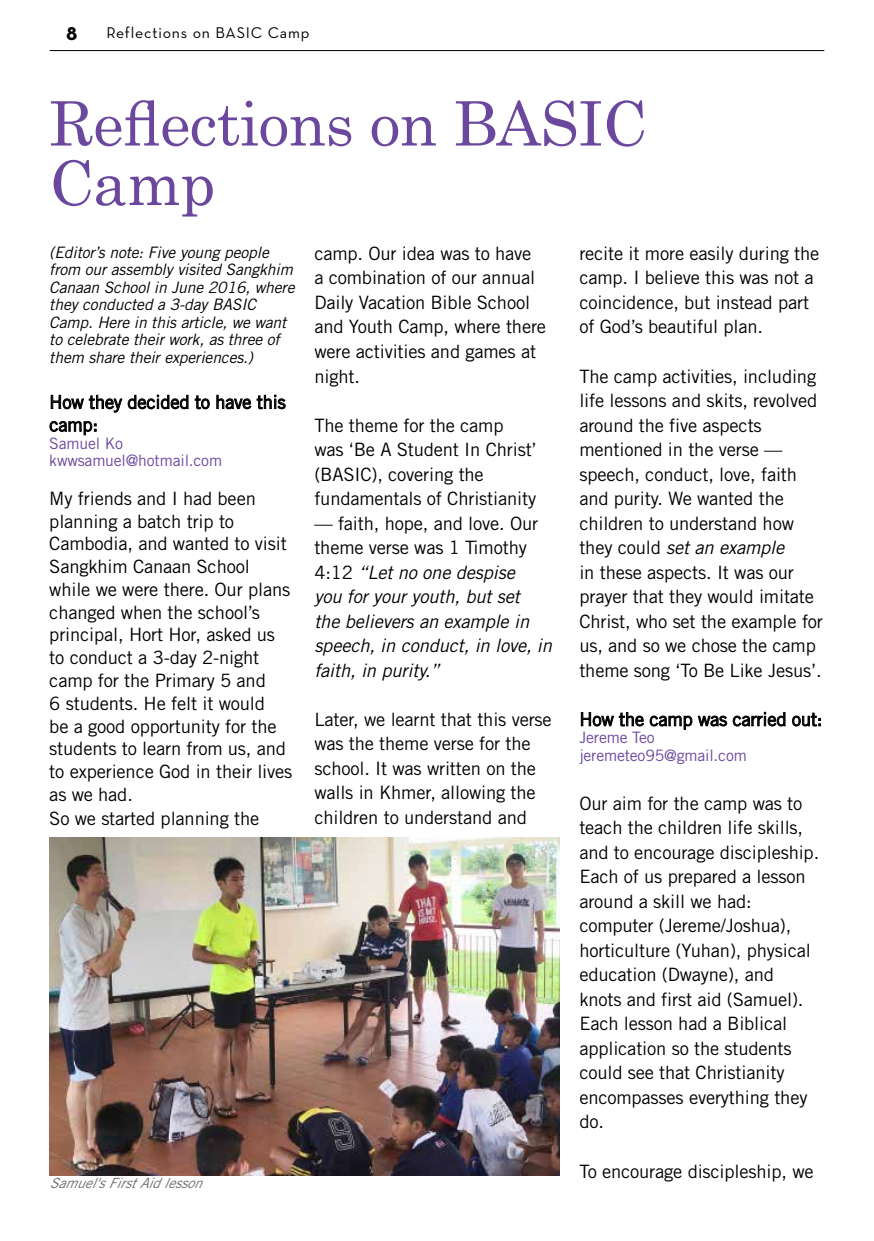
<style>
.page{position:relative;width:874px;height:1241px;background:#fff}
.page>*{position:absolute;margin:0;border:0;box-sizing:border-box;transform-origin:0 0}
.t1{font:61.25px/59.5px "Century";letter-spacing:-.01em;color:#6b489d}
.t2{font:700 21px "Neutra Text";color:#000}
.t3{font:18.38px/24.5px "Trade Gothic";letter-spacing:-.01em;color:#000}
.t4{font:italic 18.38px/24.5px "Trade Gothic";color:#000}
.t5{font:italic 15.75px/17.5px "Trade Gothic";color:#000}
.t6{font:15.75px/17.5px "Trade Gothic";letter-spacing:-.01em;color:#6b489d}
.t7{font:15.75px "Neutra Text";letter-spacing:.05em;color:#000}
.t8{font:italic 14px "Trade Gothic";letter-spacing:-.005em;color:#6d6e71}
.s1{font-style:italic}
.s2{font-style:normal}
</style>
<div class="page">
<svg style="left:51px;top:394px;width:159px;height:19px"></svg>
<svg style="left:216px;top:394px;width:70px;height:16px"></svg>
<svg style="left:49px;top:421px;width:47px;height:14px"></svg>
<svg style="left:580px;top:711px;width:205px;height:19px"></svg>
<svg style="left:792px;top:712px;width:28px;height:14px"></svg>
<img style="left:49px;top:837px;width:510px;height:337px">
<hr style="left:50px;top:50px;width:773px;height:1px;background:#000">
<p class="t2" style="left:66px;top:20px;width:13px">8</p>
<p class="t7" style="left:106px;top:23px;width:204px">Reflections on BASIC Camp</p>
<h1 class="t1" style="left:49px;top:88px;width:598px">Reflections on BASIC<br>Camp</h1>
<p class="t5" style="left:49px;top:243px;width:250px">(Editor’snote:Five young people from ourassemblyvisited Sangkhim Canaan Schoolin June 2016,where theyconducted a 3-dayBASIC Camp.Here in thisarticle,we want to celebrate theirwork,asthree of them share theirexperiences.)</p>
<p class="t3" style="left:49px;top:390px;width:238px;line-height:22.8px">How they decided to have this camp:</p>
<p class="t6" style="left:49px;top:434px;width:174px">Samuel Ko kwwsamuel@hotmail.com</p>
<p class="t3" style="left:49px;top:486px;width:244px;line-height:22.8px">My friends and I had been planning a batch trip to<br>Cambodia, and wanted to visit<br>Sangkhim Canaan School while we were there. Our plans changed when the school’s principal, Hort Hor, asked us to conduct a 3-day 2-night camp for the Primary 5 and<br>6 students. He felt it would<br>be a good opportunity for the students to learn from us, and to experience God in their lives as we had.</p>
<p class="t3" style="left:49px;top:806px;width:211px">So we started planning the</p>
<p class="t3" style="left:579px;top:241px;width:241px">recite it more easily during the camp. I believe this was not a coincidence, but instead part of God’s beautiful plan.</p>
<p class="t3" style="left:579px;top:363px;width:245px">The camp activities, including life lessons and skits, revolved around the five aspects mentioned in the verse — speech, conduct, love, faith and purity. We wanted the children to understand how<br>t h ey c o u l d <span class="s1">setan example<br></span>in these aspects. It was our prayer that they would imitate<br>Christ, who set the example for us, and so we chose the camp theme song ‘To Be Like Jesus’.</p>
<p class="t3" style="left:579px;top:706px;width:244px">How the camp was carried out:</p>
<p class="t6" style="left:579px;top:728px;width:169px">Jereme Teo jeremeteo95@gmail.com</p>
<p class="t3" style="left:579px;top:790px;width:241px">Our aim for the camp was to teach the children life skills, and to encourage discipleship.<br>Each of us prepared a lesson around a skill we had: computer (Jereme/Joshua), horticulture (Yuhan), physical education (Dwayne), and knots and first aid (Samuel).<br>Each lesson had a Biblical application so the students could see that Christianity encompasses everything they do.</p>
<p class="t3" style="left:579px;top:1158px;width:236px">To encourage discipleship, we</p>
<p class="t3" style="left:314px;top:241px;width:233px">camp. Our idea was to have<br>a combination of our annual<br>Daily Vacation Bible School and Youth Camp, where there were activities and games at night.</p>
<p class="t3" style="left:314px;top:412px;width:224px">The theme for the camp was ‘Be A Student In Christ’ (BASIC), covering the fundamentals of Christianity</p>
<p class="t4" style="left:314px;top:510px;width:244px"><span class="s2">— faith, hope, and love. Our theme verse was 1 Timothy<br>4 : 1 2</span> “Letno one despise<br>you foryouryouth,butset the believersan example in speech,in conduct,in love,in faith,in purity.”</p>
<p class="t3" style="left:314px;top:706px;width:239px">Later, we learnt that this verse was the theme verse for the school. It was written on the walls in Khmer, allowing the children to understand and</p>
<p class="t8" style="left:50px;top:1174px;width:157px">Samuel 'sFirst Aid lesson</p>
</div>
